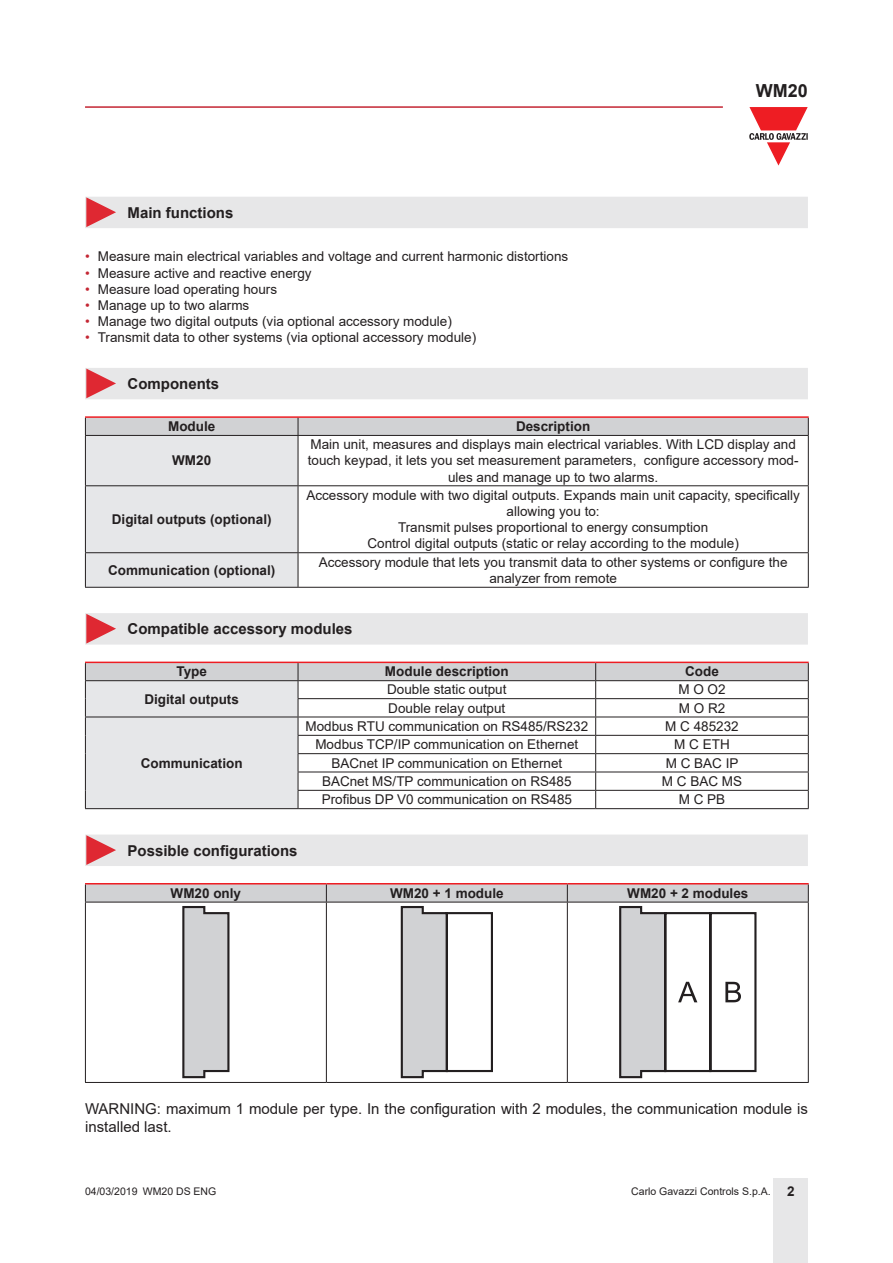
<style>
.page{position:relative;width:893px;height:1263px;background:#fff}
.page>*{position:absolute;margin:0;border:0;box-sizing:border-box;transform-origin:0 0}
.t1{font:700 18px "Arial";color:#231f20}
.Testo{font:15px/18px "Arial";color:#231f20}
.Titolo03{font:700 15px "Arial";color:#231f20}
.TestoTabellaCen{font:13.5px/16.2px "Arial";color:#231f20;text-align:center}
.TestoTabellaFndGCen{font:700 13.5px "Arial";color:#231f20}
.TitoloTabellaCen{font:700 13.5px "Arial";color:#231f20}
.TitoloTabellaFndGCen{font:700 13.5px "Arial";color:#231f20}
.t2{font:10.5px "Arial";color:#231f20}
.s1{color:#c42633}
.s2{font-weight:700;font-size:13.5px}
</style>
<div class="page">
<hr style="left:85px;top:106px;width:638px;height:2px;background:#c42633">
<div style="left:774px;top:1178px;width:34px;height:85px;background:#e7e7e8"></div>
<svg style="left:749px;top:107px;width:59px;height:59px"></svg>
<div style="left:85px;top:197px;width:723px;height:31px;background:#e7e7e8"></div>
<div style="left:85px;top:368px;width:723px;height:31px;background:#e7e7e8"></div>
<hr style="left:85px;top:416px;width:213px;height:2px;background:#ee1d23">
<hr style="left:298px;top:416px;width:511px;height:2px;background:#ee1d23">
<svg style="left:85px;top:417px;width:724px;height:170px"></svg>
<hr style="left:85px;top:435px;width:213px;height:1px;background:#231f20">
<hr style="left:85px;top:436px;width:1px;height:49px;background:#231f20">
<hr style="left:298px;top:435px;width:511px;height:1px;background:#231f20">
<hr style="left:298px;top:436px;width:1px;height:49px;background:#231f20">
<hr style="left:808px;top:436px;width:1px;height:49px;background:#231f20">
<hr style="left:85px;top:485px;width:213px;height:1px;background:#231f20">
<hr style="left:85px;top:486px;width:1px;height:66px;background:#231f20">
<hr style="left:298px;top:485px;width:511px;height:1px;background:#231f20">
<hr style="left:298px;top:486px;width:1px;height:66px;background:#231f20">
<hr style="left:808px;top:486px;width:1px;height:66px;background:#231f20">
<hr style="left:85px;top:552px;width:213px;height:1px;background:#231f20">
<hr style="left:85px;top:553px;width:1px;height:34px;background:#231f20">
<hr style="left:298px;top:552px;width:511px;height:1px;background:#231f20">
<hr style="left:298px;top:553px;width:1px;height:34px;background:#231f20">
<hr style="left:808px;top:553px;width:1px;height:34px;background:#231f20">
<hr style="left:85px;top:587px;width:213px;height:1px;background:#231f20">
<hr style="left:298px;top:587px;width:511px;height:1px;background:#231f20">
<div style="left:85px;top:613px;width:723px;height:32px;background:#e7e7e8"></div>
<svg style="left:85px;top:662px;width:724px;height:146px"></svg>
<hr style="left:85px;top:808px;width:213px;height:1px;background:#231f20">
<hr style="left:298px;top:808px;width:298px;height:1px;background:#231f20">
<hr style="left:596px;top:808px;width:213px;height:1px;background:#231f20">
<div style="left:85px;top:834px;width:723px;height:32px;background:#e7e7e8"></div>
<hr style="left:85px;top:883px;width:241px;height:1px;background:#ee1d23">
<hr style="left:326px;top:883px;width:241px;height:1px;background:#ee1d23">
<hr style="left:567px;top:883px;width:242px;height:1px;background:#ee1d23">
<hr style="left:85px;top:902px;width:1px;height:180px;background:#231f20">
<hr style="left:326px;top:902px;width:1px;height:180px;background:#231f20">
<hr style="left:567px;top:902px;width:1px;height:180px;background:#231f20">
<hr style="left:808px;top:902px;width:1px;height:180px;background:#231f20">
<hr style="left:85px;top:1082px;width:241px;height:1px;background:#231f20">
<hr style="left:326px;top:1082px;width:241px;height:1px;background:#231f20">
<hr style="left:567px;top:1082px;width:242px;height:1px;background:#231f20">
<svg style="left:85px;top:884px;width:724px;height:194px"></svg>
<h1 class="t1" style="left:756px;top:78px;width:54px">WM20</h1>
<p class="Titolo03" style="left:128px;top:202px;width:107px">Main functions</p>
<p class="TestoTabellaCen" style="left:85px;top:248px;width:485px"><span class="s1">•</span> Measure main electrical variables and voltage and current harmonic distortions</p>
<p class="TestoTabellaCen" style="left:85px;top:265px;width:228px"><span class="s1">•</span> Measure active and reactive energy</p>
<p class="TestoTabellaCen" style="left:85px;top:281px;width:194px"><span class="s1">•</span> Measure load operating hours</p>
<p class="TestoTabellaCen" style="left:85px;top:297px;width:166px"><span class="s1">•</span> Manage up to two alarms</p>
<p class="TestoTabellaCen" style="left:85px;top:313px;width:368px"><span class="s1">•</span> Manage two digital outputs (via optional accessory module)</p>
<p class="TestoTabellaCen" style="left:85px;top:329px;width:393px"><span class="s1">•</span> Transmit data to other systems (via optional accessory module)</p>
<p class="Titolo03" style="left:128px;top:373px;width:93px">Components</p>
<p class="TitoloTabellaFndGCen" style="left:168px;top:417px;width:49px">Module</p>
<p class="TitoloTabellaCen" style="left:516px;top:417px;width:76px">Description</p>
<p class="TestoTabellaFndGCen" style="left:172px;top:451px;width:41px">WM20</p>
<p class="TestoTabellaCen" style="left:308px;top:436px;width:492px">Main unit, measures and displays main electrical variables. With LCD display and touch keypad, it lets you set measurement parameters, configure accessory mod&shy;ules and manage up to two alarms.</p>
<p class="TestoTabellaFndGCen" style="left:112px;top:510px;width:161px">Digital outputs (optional)</p>
<p class="TestoTabellaCen" style="left:306px;top:487px;width:495px">Accessory module with two digital outputs. Expands main unit capacity, specifically allowing you to:</p>
<p class="TestoTabellaCen" style="left:398px;top:519px;width:312px">Transmit pulses proportional to energy consumption</p>
<p class="TestoTabellaCen" style="left:367px;top:535px;width:373px">Control digital outputs (static or relay according to the module)</p>
<p class="TestoTabellaFndGCen" style="left:108px;top:561px;width:169px">Communication (optional)</p>
<p class="TestoTabellaCen" style="left:319px;top:554px;width:470px">Accessory module that lets you transmit data to other systems or configure the analyzer from remote</p>
<p class="Titolo03" style="left:128px;top:618px;width:227px">Compatible accessory modules</p>
<p class="TitoloTabellaFndGCen" style="left:176px;top:662px;width:32px">Type</p>
<p class="TitoloTabellaCen" style="left:385px;top:662px;width:125px">Module description</p>
<p class="TitoloTabellaCen" style="left:685px;top:662px;width:35px">Code</p>
<p class="TestoTabellaFndGCen" style="left:144px;top:689px;width:96px">Digital outputs</p>
<p class="TestoTabellaCen" style="left:387px;top:681px;width:121px">Double static output</p>
<p class="TestoTabellaCen" style="left:678px;top:681px;width:49px">M O O2</p>
<p class="TestoTabellaCen" style="left:388px;top:700px;width:119px">Double relay output</p>
<p class="TestoTabellaCen" style="left:679px;top:700px;width:48px">M O R2</p>
<p class="TestoTabellaFndGCen" style="left:141px;top:753px;width:104px">Communication</p>
<p class="TestoTabellaCen" style="left:306px;top:718px;width:284px">Modbus RTU communication on RS485/RS232</p>
<p class="TestoTabellaCen" style="left:665px;top:718px;width:75px">M C 485232</p>
<p class="TestoTabellaCen" style="left:315px;top:736px;width:264px">Modbus TCP/IP communication on Ethernet</p>
<p class="TestoTabellaCen" style="left:674px;top:736px;width:57px">M C ETH</p>
<p class="TestoTabellaCen" style="left:331px;top:755px;width:232px">BACnet IP communication on Ethernet</p>
<p class="TestoTabellaCen" style="left:666px;top:755px;width:74px">M C BAC IP</p>
<p class="TestoTabellaCen" style="left:322px;top:773px;width:251px">BACnet MS/TP communication on RS485</p>
<p class="TestoTabellaCen" style="left:662px;top:773px;width:82px">M C BAC MS</p>
<p class="TestoTabellaCen" style="left:322px;top:791px;width:252px">Profibus DP V0 communication on RS485</p>
<p class="TestoTabellaCen" style="left:679px;top:791px;width:48px">M C PB</p>
<p class="Titolo03" style="left:128px;top:840px;width:172px">Possible configurations</p>
<p class="TitoloTabellaCen" style="left:171px;top:883px;width:72px">WM20 only</p>
<p class="TitoloTabellaCen" style="left:390px;top:883px;width:115px">WM20 + 1 module</p>
<p class="TitoloTabellaCen" style="left:627px;top:883px;width:123px">WM20 + 2 modules</p>
<p class="Testo" style="left:85px;top:1099px;width:724px">WARNING: maximum 1 module per type. In the configuration with 2 modules, the communication module is installed last.</p>
<p class="t2" style="left:85px;top:1183px;width:133px">04/03/2019 WM20 DS ENG</p>
<p class="t2" style="left:631px;top:1183px;width:165px">Carlo Gavazzi Controls S.p.A. <span class="s2">2</span></p>
</div>
